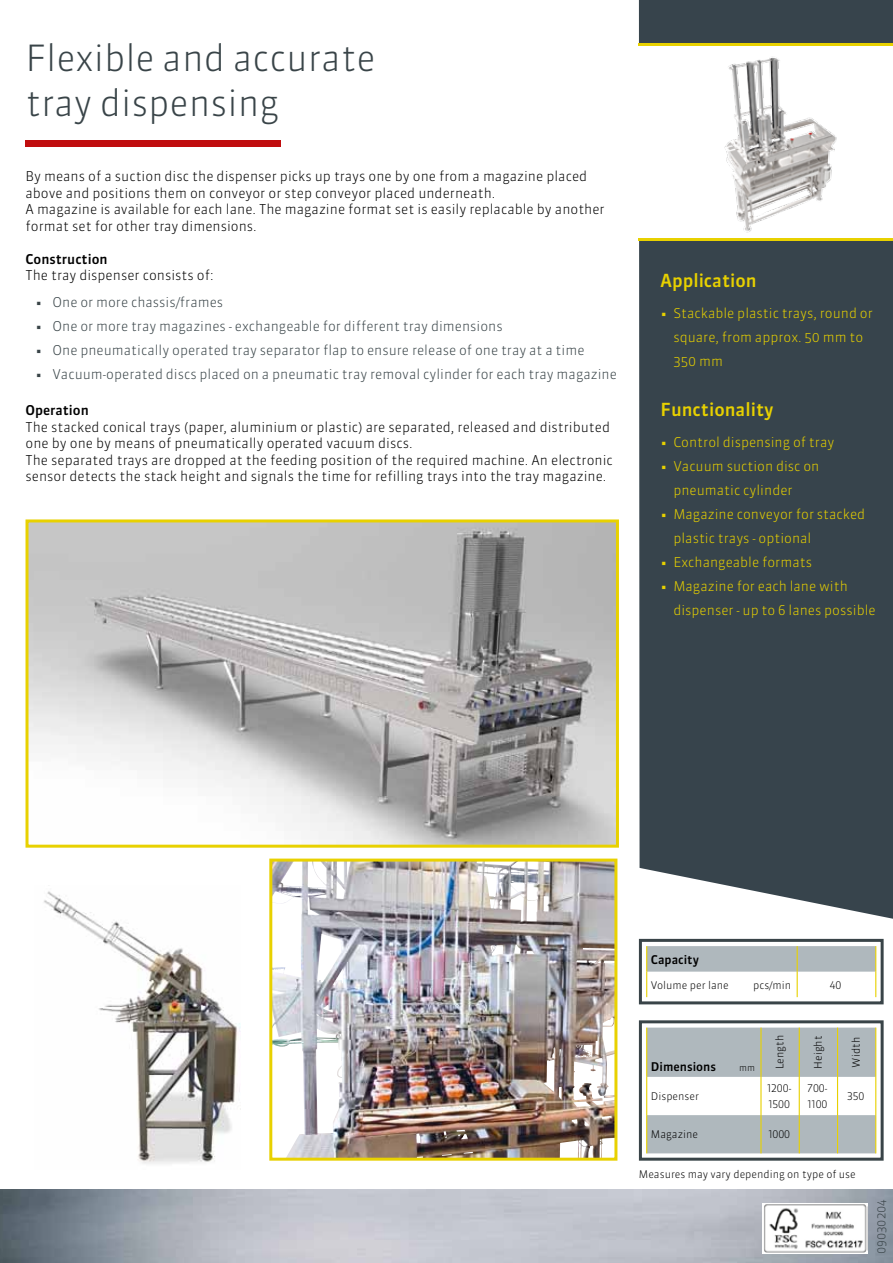
<style>
.page{position:relative;width:893px;height:1263px;background:#fff}
.page>*{position:absolute;margin:0;border:0;box-sizing:border-box;transform-origin:0 0}
.t1{font:300 36px/45px "Sanuk";color:#394448}
.t2{font:500 18px "Sanuk";color:#e8d100}
.t3{font:300 13.5px/16.5px "Sanuk LF";color:#000}
.t4{font:300 13.5px/24px "Sanuk";color:#e8d100}
.t5{font:300 13.5px "Sanuk";color:#394448}
.t6{font:500 13.5px "Sanuk LF";color:#000}
.t7{font:500 12px "Sanuk LF";color:#000}
.t8{font:300 12px "Sanuk";color:#394448}
.t9{font:300 10.5px/16.5px "Sanuk LF";color:#000}
.t10{font:300 9px "Sanuk LF";color:#000}
</style>
<div class="page">
<div style="left:639px;top:0;width:254px;height:919px;background:#37444c"></div>
<svg style="left:0;top:1190px;width:893px;height:73px;background:#afb4bd"></svg>
<img style="left:762px;top:1203px;width:105px;height:50px">
<div style="left:26px;top:141px;width:255px;height:6px;background:#c00d0e"></div>
<div style="left:639px;top:43px;width:254px;height:198px;background:linear-gradient(to right,#e8d100,#e8d100)"></div>
<img style="left:639px;top:47px;width:254px;height:191px">
<img style="left:44px;top:891px;width:196px;height:273px">
<img style="left:30px;top:523px;width:585px;height:321px">
<div style="left:26px;top:519px;width:593px;height:329px;border:3px solid #e8d100"></div>
<svg style="left:646px;top:946px;width:230px;height:51px"></svg>
<div style="left:639px;top:939px;width:245px;height:65px;border:3px solid #394448"></div>
<svg style="left:647px;top:1027px;width:228px;height:126px"></svg>
<hr style="left:646px;top:1077px;width:1px;height:38px;background:#e8d100">
<hr style="left:760px;top:1077px;width:1px;height:38px;background:#e8d100">
<hr style="left:799px;top:1077px;width:1px;height:38px;background:#e8d100">
<hr style="left:837px;top:1077px;width:1px;height:38px;background:#e8d100">
<hr style="left:875px;top:1077px;width:1px;height:38px;background:#e8d100">
<hr style="left:646px;top:1115px;width:1px;height:38px;background:#e8d100">
<hr style="left:760px;top:1115px;width:1px;height:38px;background:#e8d100">
<hr style="left:799px;top:1115px;width:1px;height:38px;background:#e8d100">
<hr style="left:837px;top:1115px;width:1px;height:38px;background:#e8d100">
<hr style="left:875px;top:1115px;width:1px;height:38px;background:#e8d100">
<hr style="left:646px;top:1027px;width:1px;height:50px;background:#e8d100">
<hr style="left:760px;top:1027px;width:1px;height:50px;background:#e8d100">
<hr style="left:799px;top:1027px;width:1px;height:50px;background:#e8d100">
<hr style="left:837px;top:1027px;width:1px;height:50px;background:#e8d100">
<hr style="left:875px;top:1027px;width:1px;height:50px;background:#e8d100">
<div style="left:639px;top:1020px;width:245px;height:141px;border:3px solid #394448"></div>
<img style="left:273px;top:862px;width:340px;height:295px">
<div style="left:269px;top:858px;width:348px;height:303px;border:3px solid #e8d100"></div>
<h1 class="t1" style="left:25px;top:35px;width:352px">Flexible and accurate tray dispensing</h1>
<p class="t3" style="left:26px;top:168px;width:581px">By means of a suction disc the dispenser picks up trays one by one from a magazine placed above and positions them on conveyor or step conveyor placed underneath.<br>A magazine is available for each lane. The magazine format set is easily replacable by another format set for other tray dimensions.</p>
<p class="t6" style="left:26px;top:250px;width:84px">Construction</p>
<p class="t3" style="left:26px;top:267px;width:190px">The tray dispenser consists of:</p>
<h2 class="t2" style="left:661px;top:269px;width:98px">Application</h2>
<p class="t4" style="left:673px;top:301px;width:201px;text-indent:-13px">• Stackable plastic trays, round or square, from approx. 50 mm to<br>350 mm</p>
<h2 class="t2" style="left:661px;top:399px;width:114px">Functionality</h2>
<p class="t4" style="left:661px;top:430px;width:175px">• Control dispensing of tray</p>
<p class="t4" style="left:673px;top:454px;width:148px;text-indent:-13px">• Vacuum suction disc on pneumatic cylinder</p>
<p class="t4" style="left:673px;top:502px;width:193px;text-indent:-13px">• Magazine conveyor for stacked plastic trays - optional</p>
<p class="t4" style="left:661px;top:550px;width:153px">• Exchangeable formats</p>
<p class="t4" style="left:673px;top:574px;width:204px;text-indent:-13px">• Magazine for each lane with dispenser - up to 6 lanes possible</p>
<p class="t5" style="left:35px;top:294px;width:189px">• One or more chassis/frames</p>
<p class="t5" style="left:35px;top:318px;width:469px">• One or more tray magazines - exchangeable for different tray dimensions</p>
<p class="t5" style="left:35px;top:342px;width:551px">• One pneumatically operated tray separator flap to ensure release of one tray at a time</p>
<p class="t5" style="left:35px;top:366px;width:583px">• Vacuum-operated discs placed on a pneumatic tray removal cylinder for each tray magazine</p>
<p class="t6" style="left:26px;top:402px;width:65px">Operation</p>
<p class="t3" style="left:26px;top:419px;width:589px">The stacked conical trays (paper, aluminium or plastic) are separated, released and distributed one by one by means of pneumatically operated vacuum discs.<br>The separated trays are dropped at the feeding position of the required machine. An electronic sensor detects the stack height and signals the time for refilling trays into the tray magazine.</p>
<p class="t7" style="left:651px;top:952px;width:50px">Capacity</p>
<p class="t9" style="left:651px;top:976px;width:79px">Volume per lane</p>
<p class="t9" style="left:753px;top:976px;width:39px">pcs/min</p>
<p class="t9" style="left:830px;top:976px;width:13px">40</p>
<p class="t7" style="left:651px;top:1059px;width:67px">Dimensions</p>
<p class="t10" style="left:739px;top:1062px;width:17px">mm</p>
<p class="t9" style="left:771px;top:1069px;width:36px;rotate:-90deg">Length</p>
<p class="t9" style="left:810px;top:1069px;width:35px;rotate:-90deg">Height</p>
<p class="t9" style="left:848px;top:1067px;width:32px;rotate:-90deg">Width</p>
<p class="t9" style="left:651px;top:1088px;width:50px">Dispenser</p>
<p class="t9" style="left:767px;top:1080px;width:26px">1200-<br>1500</p>
<p class="t9" style="left:808px;top:1080px;width:21px">700-<br>1100</p>
<p class="t9" style="left:847px;top:1088px;width:19px">350</p>
<p class="t9" style="left:651px;top:1126px;width:49px">Magazine</p>
<p class="t9" style="left:768px;top:1126px;width:23px">1000</p>
<p class="t9" style="left:639px;top:1166px;width:218px">Measures may vary depending on type of use</p>
<p class="t8" style="left:873px;top:1254px;width:57px;rotate:-90deg">09030204</p>
</div>
